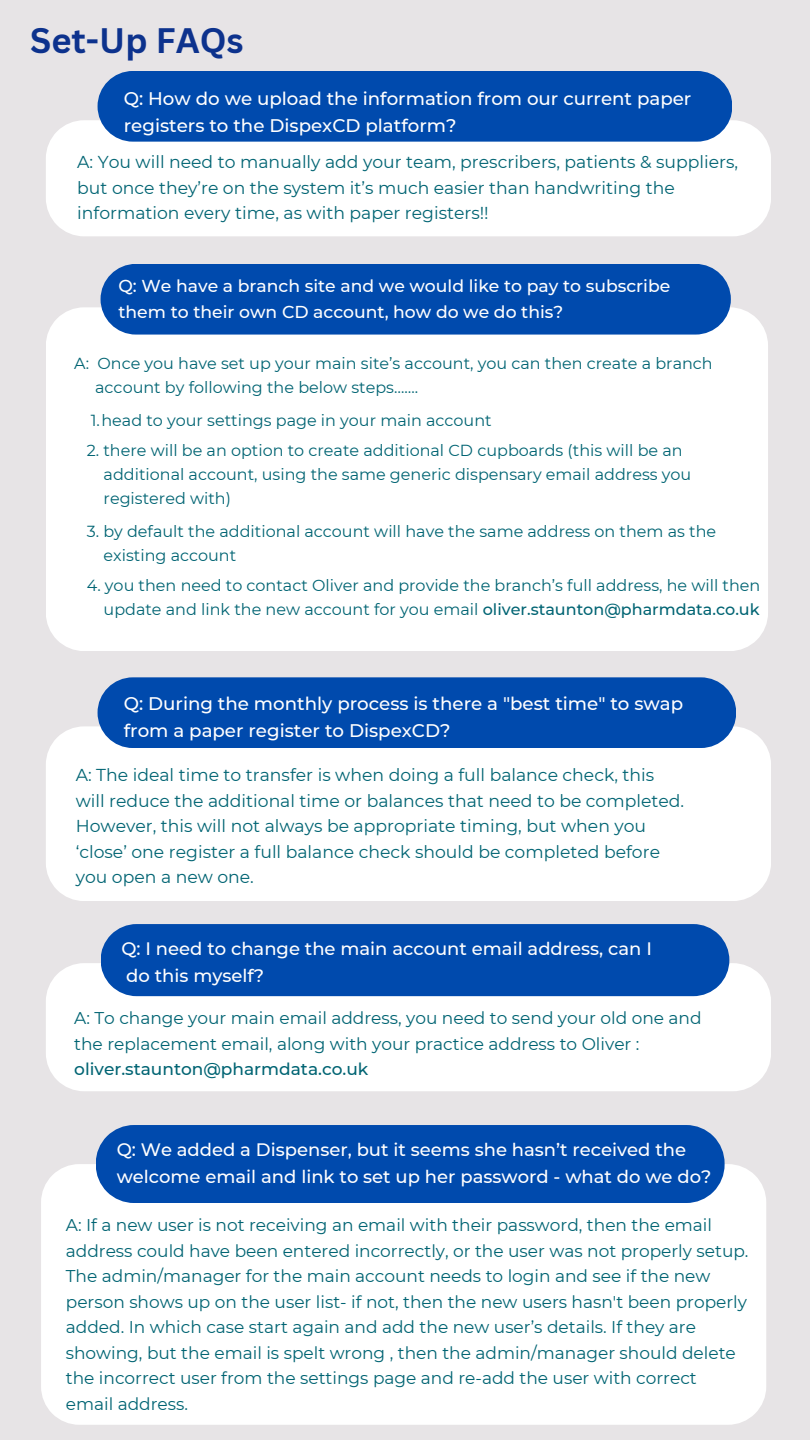
<style>
.page{position:relative;width:810px;height:1440px;background:#e7e4e6}
.page>*{position:absolute;margin:0;border:0;box-sizing:border-box;transform-origin:0 0}
.t1{font:700 34.5px "Canva Sans";color:#0d328d}
.t2{font:500 18.2px/27px "Montserrat";color:#fff}
.t3{font:500 18px/27px "Montserrat";color:#fff}
.t4{font:17.2px/25.5px "Montserrat";color:#016473}
.t5{font:500 17.2px/25.5px "Montserrat";color:#fff}
.t6{font:17px/25.5px "Montserrat";color:#016473}
.t7{font:16px "Montserrat";color:#016473}
.s1{font-weight:500}
</style>
<div class="page">
<div style="left:46px;top:120px;width:725px;height:116px;background:#fff"></div>
<div style="left:46px;top:307px;width:722px;height:344px;background:#fff"></div>
<div style="left:46px;top:726px;width:725px;height:175px;background:#fff"></div>
<div style="left:46px;top:963px;width:725px;height:128px;background:#fff"></div>
<div style="left:98px;top:71px;width:634px;height:71px;background:#004aad;border-radius:35px"></div>
<div style="left:101px;top:264px;width:630px;height:71px;background:#004aad;border-radius:35px"></div>
<div style="left:98px;top:677px;width:638px;height:71px;background:#004aad;border-radius:35px"></div>
<div style="left:101px;top:924px;width:628px;height:72px;background:#004aad"></div>
<div style="left:41px;top:1164px;width:725px;height:261px;background:#fff"></div>
<div style="left:96px;top:1125px;width:629px;height:78px;background:#004aad"></div>
<h1 class="t1" style="left:30px;top:16px;width:215px">Set-Up FAQs</h1>
<h3 class="t2" style="left:124px;top:85px;width:569px">Q: How do we upload the information from our current paper registers to the DispexCD platform?</h3>
<h2 class="t4" style="left:77px;top:149px;width:662px">A: You will need to manually add your team, prescribers, patients &amp; suppliers, but once they’re on the system it’s much easier than handwriting the information every time, as with paper registers!!</h2>
<h3 class="t5" style="left:118px;top:274px;width:553px">Q: We have a branch site and we would like to pay to subscribe them to their own CD account, how do we do this?</h3>
<h2 class="t7" style="left:74px;top:354px;width:640px">A: Once you have set up your main site’s account, you can then create a branch</h2>
<p class="t7" style="left:95px;top:378px;width:324px">account by following the below steps…….</p>
<p class="t7" style="left:91px;top:411px;width:403px">1.head to your settings page in your main account</p>
<p class="t7" style="left:87px;top:441px;width:597px">2. there will be an option to create additional CD cupboards (this will be an</p>
<p class="t7" style="left:104px;top:465px;width:589px">additional account, using the same generic dispensary email address you</p>
<p class="t7" style="left:104px;top:489px;width:129px">registered with)</p>
<p class="t7" style="left:87px;top:522px;width:631px">3. by default the additional account will have the same address on them as the</p>
<p class="t7" style="left:104px;top:546px;width:134px">existing account</p>
<p class="t7" style="left:87px;top:576px;width:675px">4. you then need to contact Oliver and provide the branch’s full address, he will then</p>
<p class="t7" style="left:104px;top:600px;width:658px">update and link the new account for you email <span class="s1">oliver.staunton@pharmdata.co.uk</span></p>
<h3 class="t2" style="left:124px;top:690px;width:561px">Q: During the monthly process is there a "best time" to swap from a paper register to DispexCD?</h3>
<h2 class="t4" style="left:76px;top:762px;width:610px">A: The ideal time to transfer is when doing a full balance check, this will reduce the additional time or balances that need to be completed.<br>However, this will not always be appropriate timing, but when you ‘close’ one register a full balance check should be completed before you open a new one.</h2>
<h2 class="t3" style="left:121px;top:935px;width:532px">Q: I need to change the main account email address, can I do this myself?</h2>
<p class="t6" style="left:74px;top:1005px;width:629px">A: To change your main email address, you need to send your old one and the replacement email, along with your practice address to Oliver : <span class="s1">oliver.staunton@pharmdata.co.uk</span></p>
<h3 class="t3" style="left:117px;top:1136px;width:596px">Q: We added a Dispenser, but it seems she hasn’t received the welcome email and link to set up her password - what do we do?</h3>
<h2 class="t6" style="left:66px;top:1212px;width:684px">A: If a new user is not receiving an email with their password, then the email address could have been entered incorrectly, or the user was not properly setup.<br>The admin/manager for the main account needs to login and see if the new person shows up on the user list- if not, then the new users hasn't been properly added. In which case start again and add the new user’s details. If they are showing, but the email is spelt wrong , then the admin/manager should delete the incorrect user from the settings page and re-add the user with correct email address.</h2>
</div>
